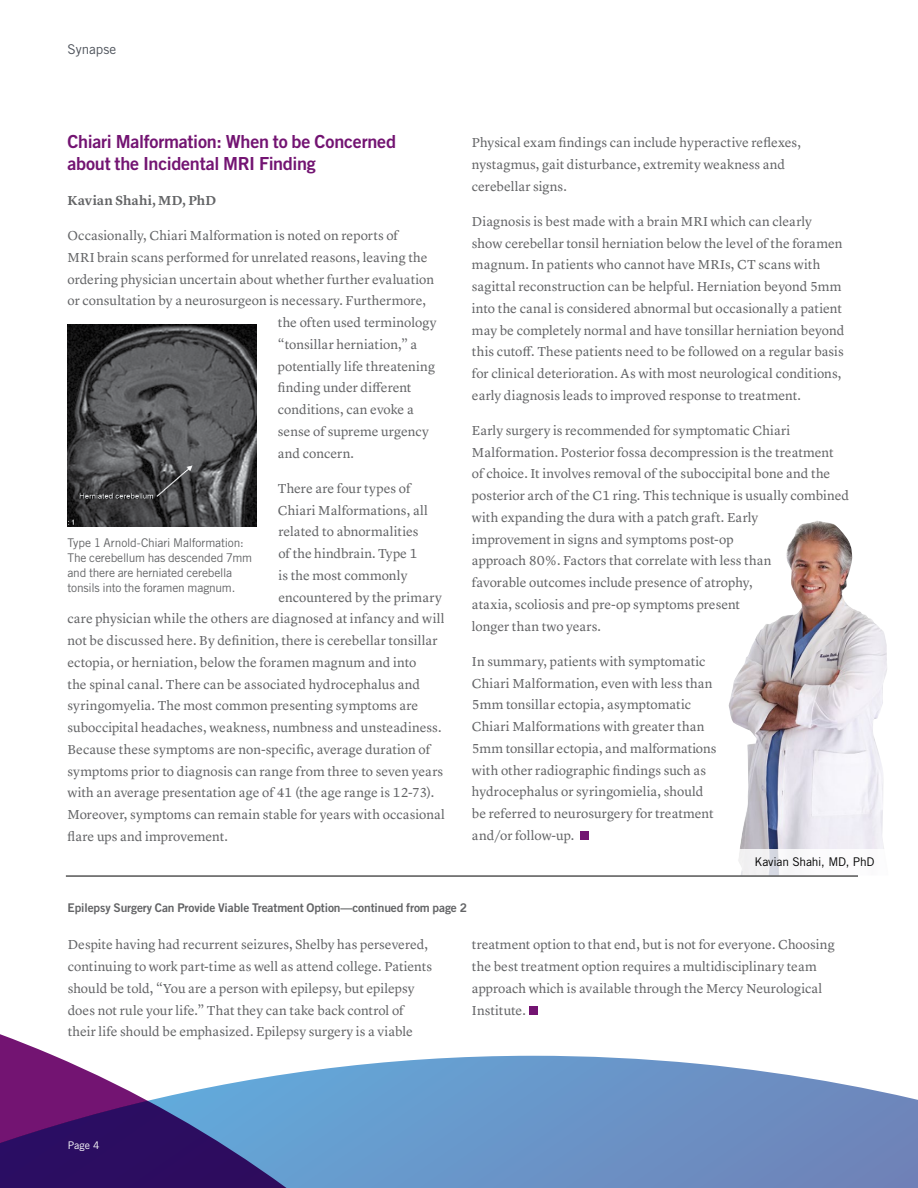
<style>
.page{position:relative;width:918px;height:1188px;background:#fff}
.page>*{position:absolute;margin:0;border:0;box-sizing:border-box;transform-origin:0 0}
.t1{font:18px/22.5px "Trade Gothic LT Std Bd 2";letter-spacing:-.015em;color:#731472}
.t2{font:13.5px/21.8px "Lyon Text";color:#636466}
.t3{font:600 13.5px "Lyon Text";letter-spacing:.02em;color:#636466}
.t4{font:13.5px "Trade Gothic LT Std";color:#4d525a}
.t5{font:12px/15px "Trade Gothic LT Std";letter-spacing:-.015em;color:#636466}
.t6{font:12px "Trade Gothic LT Std Bd 2";letter-spacing:-.01em;color:#636466}
.t7{font:12px "Trade Gothic LT Std";letter-spacing:-.015em;color:#000}
.t8{font:10.5px "Trade Gothic LT Std";color:#fff}
</style>
<div class="page">
<svg style="left:0;top:1034px;width:558px;height:22px"></svg>
<svg style="left:0;top:1056px;width:918px;height:132px;background:#7185ba"></svg>
<div style="left:580px;top:831px;width:9px;height:9px;background:#731472"></div>
<img style="left:729px;top:521px;width:158px;height:328px">
<hr style="left:66px;top:876px;width:792px;height:1px;background:#000">
<img style="left:68px;top:325px;width:188px;height:202px">
<div style="left:529px;top:1006px;width:9px;height:9px;background:#731472"></div>
<p class="t4" style="left:68px;top:41px;width:50px">Synapse</p>
<h1 class="t1" style="left:68px;top:130px;width:330px">Chiari Malformation: When to be Concerned about the Incidental MRI Finding</h1>
<p class="t3" style="left:68px;top:190px;width:150px">Kavian Shahi, MD, PhD</p>
<p class="t2" style="left:68px;top:224px;width:332px">Occasionally, Chiari Malformation is noted on reports of</p>
<p class="t2" style="left:68px;top:246px;width:362px">MRI brain scans performed for unrelated reasons, leaving the</p>
<p class="t2" style="left:68px;top:267px;width:368px">ordering physician uncertain about whether further evaluation</p>
<p class="t2" style="left:68px;top:289px;width:360px">or consultation by a neurosurgeon is necessary. Furthermore,</p>
<p class="t2" style="left:278px;top:311px;width:160px">the often used terminology</p>
<p class="t2" style="left:278px;top:333px;width:141px">“tonsillar herniation,” a</p>
<p class="t2" style="left:278px;top:354px;width:159px">potentially life threatening</p>
<p class="t2" style="left:278px;top:376px;width:135px">finding under different</p>
<p class="t2" style="left:278px;top:398px;width:137px">conditions, can evoke a</p>
<p class="t2" style="left:278px;top:419px;width:152px">sense of supreme urgency</p>
<p class="t2" style="left:278px;top:441px;width:78px">and concern.</p>
<p class="t2" style="left:278px;top:476px;width:134px">There are four types of</p>
<p class="t2" style="left:278px;top:498px;width:152px">Chiari Malformations, all</p>
<p class="t2" style="left:279px;top:520px;width:141px">related to abnormalities</p>
<p class="t2" style="left:279px;top:542px;width:141px">of the hindbrain. Type 1</p>
<p class="t2" style="left:279px;top:563px;width:130px">is the most commonly</p>
<p class="t2" style="left:279px;top:585px;width:165px">encountered by the primary</p>
<p class="t2" style="left:68px;top:607px;width:378px">care physician while the others are diagnosed at infancy and will</p>
<p class="t2" style="left:68px;top:629px;width:372px">not be discussed here. By definition, there is cerebellar tonsillar</p>
<p class="t2" style="left:68px;top:650px;width:350px">ectopia, or herniation, below the foramen magnum and into</p>
<p class="t2" style="left:68px;top:672px;width:354px">the spinal canal. There can be associated hydrocephalus and</p>
<p class="t2" style="left:68px;top:694px;width:352px">syringomyelia. The most common presenting symptoms are</p>
<p class="t2" style="left:68px;top:716px;width:376px">suboccipital headaches, weakness, numbness and unsteadiness.</p>
<p class="t2" style="left:68px;top:737px;width:364px">Because these symptoms are non-specific, average duration of</p>
<p class="t2" style="left:68px;top:759px;width:377px">symptoms prior to diagnosis can range from three to seven years</p>
<p class="t2" style="left:68px;top:781px;width:368px">with an average presentation age of 41 (the age range is 12-73).</p>
<p class="t2" style="left:68px;top:803px;width:379px">Moreover, symptoms can remain stable for years with occasional</p>
<p class="t2" style="left:68px;top:824px;width:162px">flare ups and improvement.</p>
<p class="t5" style="left:68px;top:535px;width:186px">Type 1 Arnold-Chiari Malformation:<br>The cerebellum has descended 7mm and there are herniated cerebella tonsils into the foramen magnum.</p>
<p class="t2" style="left:472px;top:131px;width:331px">Physical exam findings can include hyperactive reflexes, nystagmus, gait disturbance, extremity weakness and cerebellar signs.</p>
<p class="t2" style="left:472px;top:209px;width:374px">Diagnosis is best made with a brain MRI which can clearly show cerebellar tonsil herniation below the level of the foramen magnum. In patients who cannot have MRIs, CT scans with sagittal reconstruction can be helpful. Herniation beyond 5mm into the canal is considered abnormal but occasionally a patient may be completely normal and have tonsillar herniation beyond this cutoff. These patients need to be followed on a regular basis for clinical deterioration. As with most neurological conditions, early diagnosis leads to improved response to treatment.</p>
<p class="t2" style="left:472px;top:419px;width:379px">Early surgery is recommended for symptomatic Chiari Malformation. Posterior fossa decompression is the treatment<br>of choice. It involves removal of the suboccipital bone and the posterior arch of the C1 ring. This technique is usually combined with expanding the dura with a patch graft. Early<br>improvement in signs and symptoms post-op<br>approach 80%. Factors that correlate with less than<br>favorable outcomes include presence of atrophy,<br>ataxia, scoliosis and pre-op symptoms present<br>longer than two years.</p>
<p class="t2" style="left:472px;top:649px;width:246px">In summary, patients with symptomatic Chiari Malformation, even with less than 5mm tonsillar ectopia, asymptomatic Chiari Malformations with greater than 5mm tonsillar ectopia, and malformations with other radiographic findings such as hydrocephalus or syringomielia, should be referred to neurosurgery for treatment and/or follow-up.</p>
<p class="t7" style="left:755px;top:855px;width:121px">Kavian Shahi, MD, PhD</p>
<p class="t6" style="left:68px;top:901px;width:401px">Epilepsy Surgery Can Provide Viable Treatment Option—continued from page 2</p>
<p class="t2" style="left:68px;top:933px;width:366px">Despite having had recurrent seizures, Shelby has persevered, continuing to work part-time as well as attend college. Patients should be told, “You are a person with epilepsy, but epilepsy does not rule your life.” That they can take back control of their life should be emphasized. Epilepsy surgery is a viable</p>
<p class="t2" style="left:472px;top:933px;width:364px">treatment option to that end, but is not for everyone. Choosing the best treatment option requires a multidisciplinary team approach which is available through the Mercy Neurological Institute.</p>
<p class="t8" style="left:68px;top:1139px;width:33px">Page 4</p>
</div>
